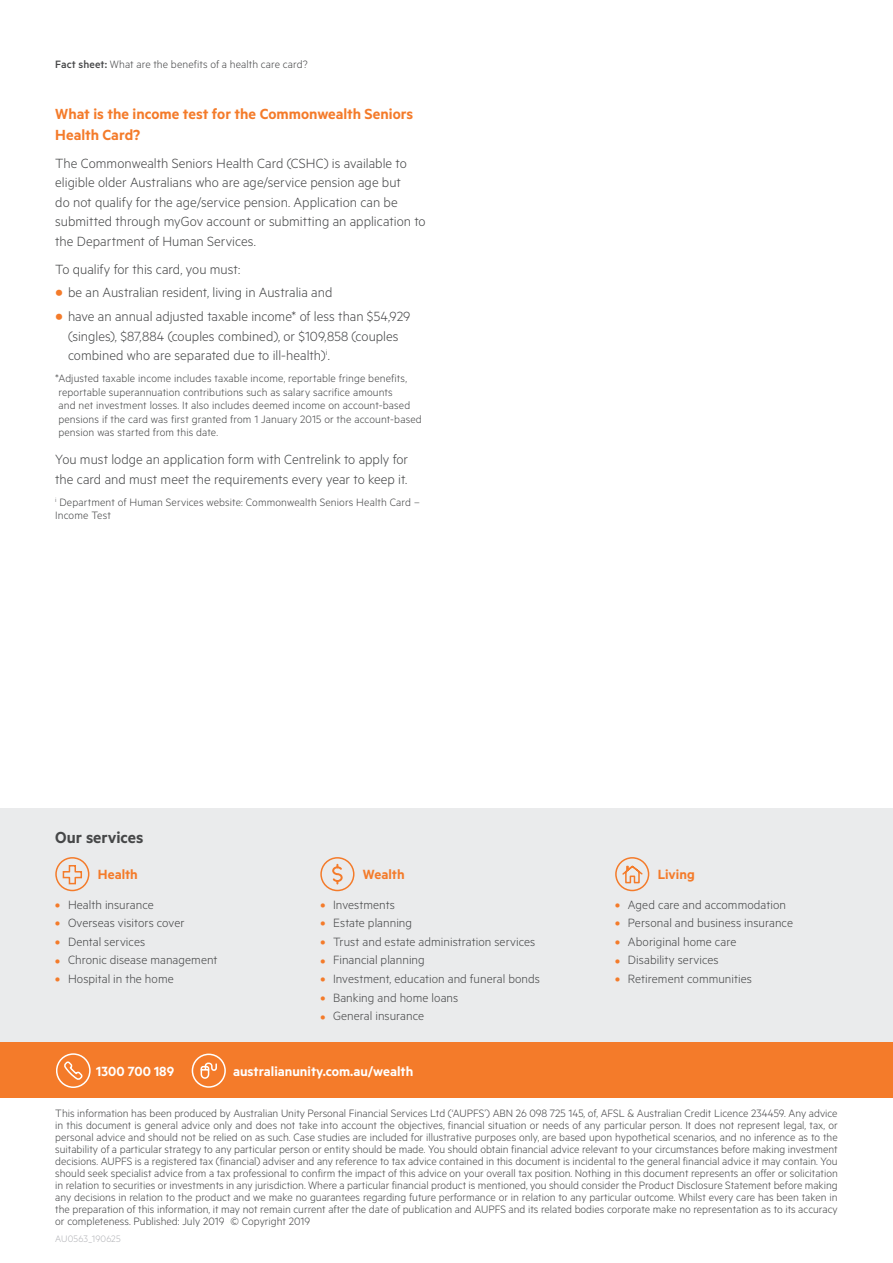
<style>
.page{position:relative;width:893px;height:1263px;background:#fff}
.page>*{position:absolute;margin:0;border:0;box-sizing:border-box;transform-origin:0 0}
.t1{font:600 18px "Metric";color:#464748}
.subhead1{font:600 16.5px/21px "Metric";color:#f47b2a}
.body{font:300 15px/19.5px "Metric";color:#464748}
.t2{font:600 15px "Metric";color:#fff}
.body_before_bullets{font:300 15px "Metric";color:#464748}
.t3{font:600 15px "Metric";color:#f47b2a}
.t4{font:300 13.5px "Metric";letter-spacing:.005em;color:#464748}
.disclaimer{font:300 12px/12px "Metric";letter-spacing:.01em;color:#464748}
.t5{font:300 10.5px "Metric";letter-spacing:.015em;color:#b2b3b7}
.s1{font-weight:500}
.s2{font-size:24px;color:#f47b2a}
.s3{font-weight:600;color:#f47b2a}
</style>
<div class="page">
<div style="left:0;top:808px;width:893px;height:234px;background:#eaebec"></div>
<svg style="left:55px;top:857px;width:35px;height:35px"></svg>
<div style="left:320px;top:857px;width:34px;height:34px;border:2px solid #f47b2a;border-radius:50%"></div>
<svg style="left:332px;top:864px;width:11px;height:20px"></svg>
<div style="left:615px;top:857px;width:34px;height:34px;border:2px solid #f47b2a;border-radius:50%"></div>
<svg style="left:622px;top:864px;width:22px;height:20px"></svg>
<div style="left:0;top:1042px;width:893px;height:55px;background:#f47b2a"></div>
<svg style="left:56px;top:1054px;width:34px;height:34px"></svg>
<div style="left:192px;top:1053px;width:34px;height:35px;border:2px solid #fff;border-radius:50%"></div>
<svg style="left:200px;top:1062px;width:17px;height:17px"></svg>
<p class="disclaimer" style="left:55px;top:57px;width:254px"><span class="s1">Fact sheet:</span> What are the benefits of a health care card?</p>
<p class="subhead1" style="left:55px;top:103px;width:359px">What is the income test for the Commonwealth Seniors<br>Health Card?</p>
<p class="body" style="left:55px;top:153px;width:372px">The Commonwealth Seniors Health Card (CSHC) is available to eligible older Australians who are age/service pension age but<br>do not qualify for the age/service pension. Application can be submitted through myGov account or submitting an application to the Department of Human Services.</p>
<p class="body_before_bullets" style="left:55px;top:260px;width:186px">To qualify for this card, you must:</p>
<p class="body" style="left:55px;top:282px;width:279px"><span class="s2">•</span> be an Australian resident, living in Australia and</p>
<p class="body" style="left:68px;top:306px;width:344px;text-indent:-13px"><span class="s2">•</span> have an annual adjusted taxable income* of less than $54,929 (singles), $87,884 (couples combined), or $109,858 (couples combined who are separated due to ill-health)<sup>i</sup>.</p>
<p class="disclaimer" style="left:55px;top:371px;width:368px;line-height:13.5px">*Adjusted taxable income includes taxable income, reportable fringe benefits, reportable superannuation contributions such as salary sacrifice amounts<br>and net investment losses. It also includes deemed income on account-based pensions if the card was first granted from 1 January 2015 or the account-based pension was started from this date.</p>
<p class="body" style="left:55px;top:449px;width:354px">You must lodge an application form with Centrelink to apply for the card and must meet the requirements every year to keep it.</p>
<p class="disclaimer" style="left:55px;top:495px;width:366px;line-height:13.5px"><sup>i</sup> Department of Human Services website: Commonwealth Seniors Health Card –<br>Income Test</p>
<h1 class="t1" style="left:55px;top:826px;width:90px">Our services</h1>
<p class="t3" style="left:98px;top:866px;width:42px">Health</p>
<p class="t4" style="left:55px;top:896px;width:100px"><span class="s3">•</span> Health insurance</p>
<p class="t4" style="left:55px;top:915px;width:131px"><span class="s3">•</span> Overseas visitors cover</p>
<p class="t4" style="left:55px;top:934px;width:91px"><span class="s3">•</span> Dental services</p>
<p class="t4" style="left:55px;top:952px;width:164px"><span class="s3">•</span> Chronic disease management</p>
<p class="t4" style="left:55px;top:971px;width:120px"><span class="s3">•</span> Hospital in the home</p>
<p class="t3" style="left:363px;top:866px;width:43px">Wealth</p>
<p class="t4" style="left:320px;top:896px;width:76px"><span class="s3">•</span> Investments</p>
<p class="t4" style="left:320px;top:915px;width:93px"><span class="s3">•</span> Estate planning</p>
<p class="t4" style="left:320px;top:934px;width:217px"><span class="s3">•</span> Trust and estate administration services</p>
<p class="t4" style="left:320px;top:952px;width:106px"><span class="s3">•</span> Financial planning</p>
<p class="t4" style="left:320px;top:971px;width:221px"><span class="s3">•</span> Investment, education and funeral bonds</p>
<p class="t4" style="left:320px;top:989px;width:139px"><span class="s3">•</span> Banking and home loans</p>
<p class="t4" style="left:320px;top:1008px;width:105px"><span class="s3">•</span> General insurance</p>
<p class="t2" style="left:96px;top:1063px;width:79px">1300 700 189</p>
<p class="t2" style="left:233px;top:1063px;width:182px">australianunity.com.au/wealth</p>
<p class="t3" style="left:658px;top:866px;width:39px">Living</p>
<p class="t4" style="left:615px;top:896px;width:172px"><span class="s3">•</span> Aged care and accommodation</p>
<p class="t4" style="left:615px;top:915px;width:179px"><span class="s3">•</span> Personal and business insurance</p>
<p class="t4" style="left:615px;top:934px;width:123px"><span class="s3">•</span> Aboriginal home care</p>
<p class="t4" style="left:615px;top:952px;width:105px"><span class="s3">•</span> Disability services</p>
<p class="t4" style="left:615px;top:971px;width:138px"><span class="s3">•</span> Retirement communities</p>
<p class="disclaimer" style="left:55px;top:1107px;width:784px;text-align:justify">This information has been produced by Australian Unity Personal Financial Services Ltd (‘AUPFS’) ABN 26 098 725 145, of, AFSL &amp; Australian Credit Licence 234459. Any advice in this document is general advice only and does not take into account the objectives, financial situation or needs of any particular person. It does not represent legal, tax, or personal advice and should not be relied on as such. Case studies are included for illustrative purposes only, are based upon hypothetical scenarios, and no inference as to the suitability of a particular strategy to any particular person or entity should be made. You should obtain financial advice relevant to your circumstances before making investment decisions. AUPFS is a registered tax (financial) adviser and any reference to tax advice contained in this document is incidental to the general financial advice it may contain. You should seek specialist advice from a tax professional to confirm the impact of this advice on your overall tax position. Nothing in this document represents an offer or solicitation in relation to securities or investments in any jurisdiction. Where a particular financial product is mentioned, you should consider the Product Disclosure Statement before making any decisions in relation to the product and we make no guarantees regarding future performance or in relation to any particular outcome. Whilst every care has been taken in the preparation of this information, it may not remain current after the date of publication and AUPFS and its related bodies corporate make no representation as to its accuracy or completeness. Published: July 2019 © Copyright 2019</p>
<p class="t5" style="left:55px;top:1232px;width:67px">AU0563_190625</p>
</div>
